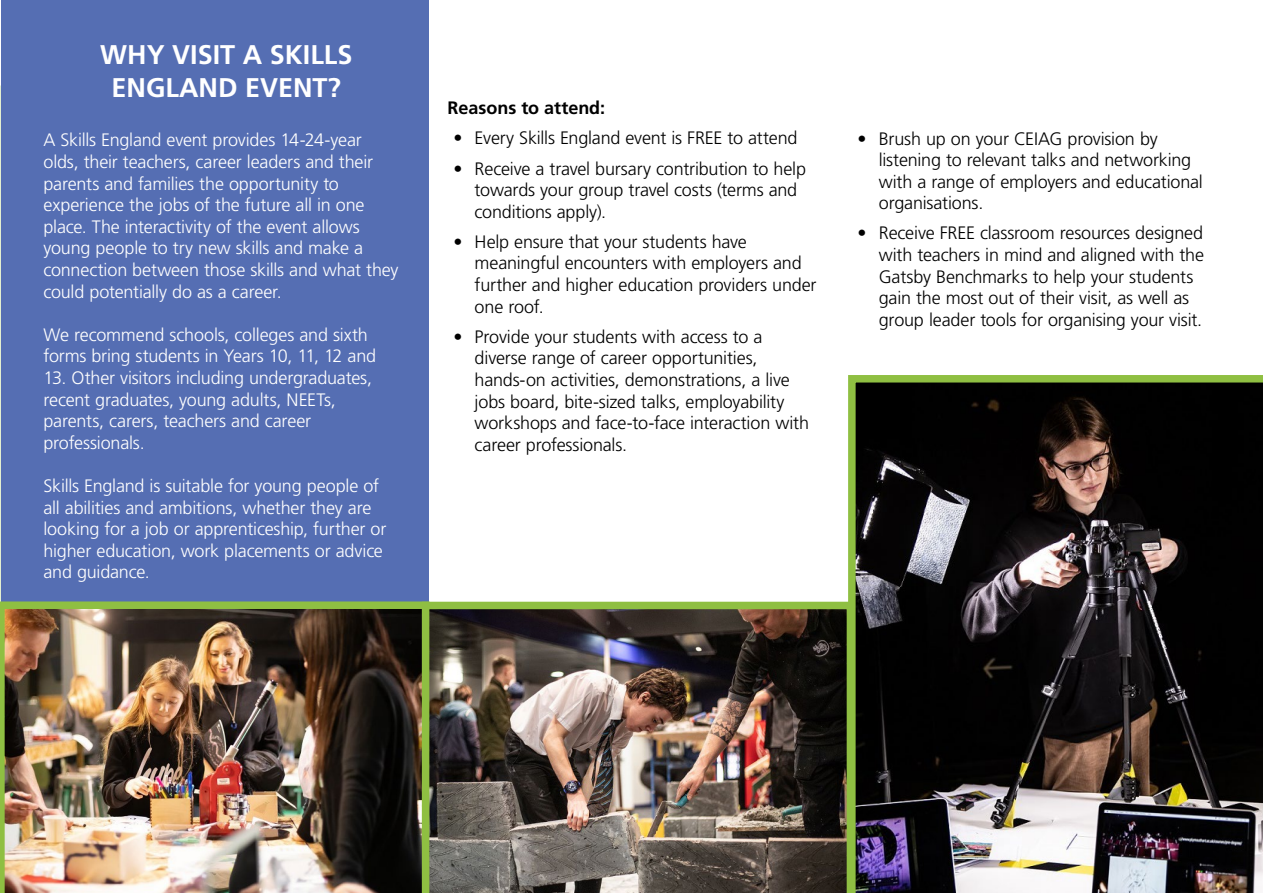
<style>
.page{position:relative;width:1263px;height:893px;background:#fff}
.page>*{position:absolute;margin:0;border:0;box-sizing:border-box;transform-origin:0 0}
.t1{font:700 27px/32.4px "Frutiger";color:#fff;text-align:center}
.t2{font:300 18px/21.6px "Frutiger";letter-spacing:-.01em;color:#000}
.t3{font:300 18px/21.6px "Frutiger";letter-spacing:-.01em;color:#fff}
.t4{font:700 18px "Frutiger";color:#000}
</style>
<div class="page">
<div style="left:1px;top:0;width:428px;height:622px;background:#556eb3"></div>
<img style="left:0;top:601px;width:429px;height:292px">
<img style="left:848px;top:375px;width:415px;height:518px">
<img style="left:422px;top:602px;width:432px;height:291px">
<h1 class="t1" style="left:100px;top:39px;width:254px">WHY VISIT A SKILLS<br>ENGLAND EVENT?</h1>
<p class="t3" style="left:43px;top:129px;width:357px">A Skills England event provides 14-24-year olds, their teachers, career leaders and their parents and families the opportunity to experience the jobs of the future all in one place. The interactivity of the event allows young people to try new skills and make a connection between those skills and what they could potentially do as a career.</p>
<p class="t3" style="left:43px;top:324px;width:334px">We recommend schools, colleges and sixth forms bring students in Years 10, 11, 12 and</p>
<p class="t3" style="left:43px;top:367px;width:330px">13. Other visitors including undergraduates, recent graduates, young adults, NEETs, parents, carers, teachers and career professionals.</p>
<p class="t3" style="left:43px;top:475px;width:344px">Skills England is suitable for young people of all abilities and ambitions, whether they are looking for a job or apprenticeship, further or higher education, work placements or advice and guidance.</p>
<p class="t4" style="left:448px;top:98px;width:159px">Reasons to attend:</p>
<p class="t2" style="left:453px;top:127px;width:346px">• Every Skills England event is FREE to attend</p>
<p class="t2" style="left:475px;top:157px;width:333px;text-indent:-21px">• Receive a travel bursary contribution to help towards your group travel costs (terms and conditions apply).</p>
<p class="t2" style="left:475px;top:231px;width:343px;text-indent:-21px">• Help ensure that your students have meaningful encounters with employers and further and higher education providers under one roof.</p>
<p class="t2" style="left:475px;top:326px;width:336px;text-indent:-21px">• Provide your students with access to a diverse range of career opportunities, hands-on activities, demonstrations, a live jobs board, bite-sized talks, employability workshops and face-to-face interaction with career professionals.</p>
<p class="t2" style="left:879px;top:127px;width:326px;text-indent:-21px">• Brush up on your CEIAG provision by listening to relevant talks and networking with a range of employers and educational organisations.</p>
<p class="t2" style="left:879px;top:222px;width:327px;text-indent:-21px">• Receive FREE classroom resources designed with teachers in mind and aligned with the Gatsby Benchmarks to help your students gain the most out of their visit, as well as group leader tools for organising your visit.</p>
</div>
